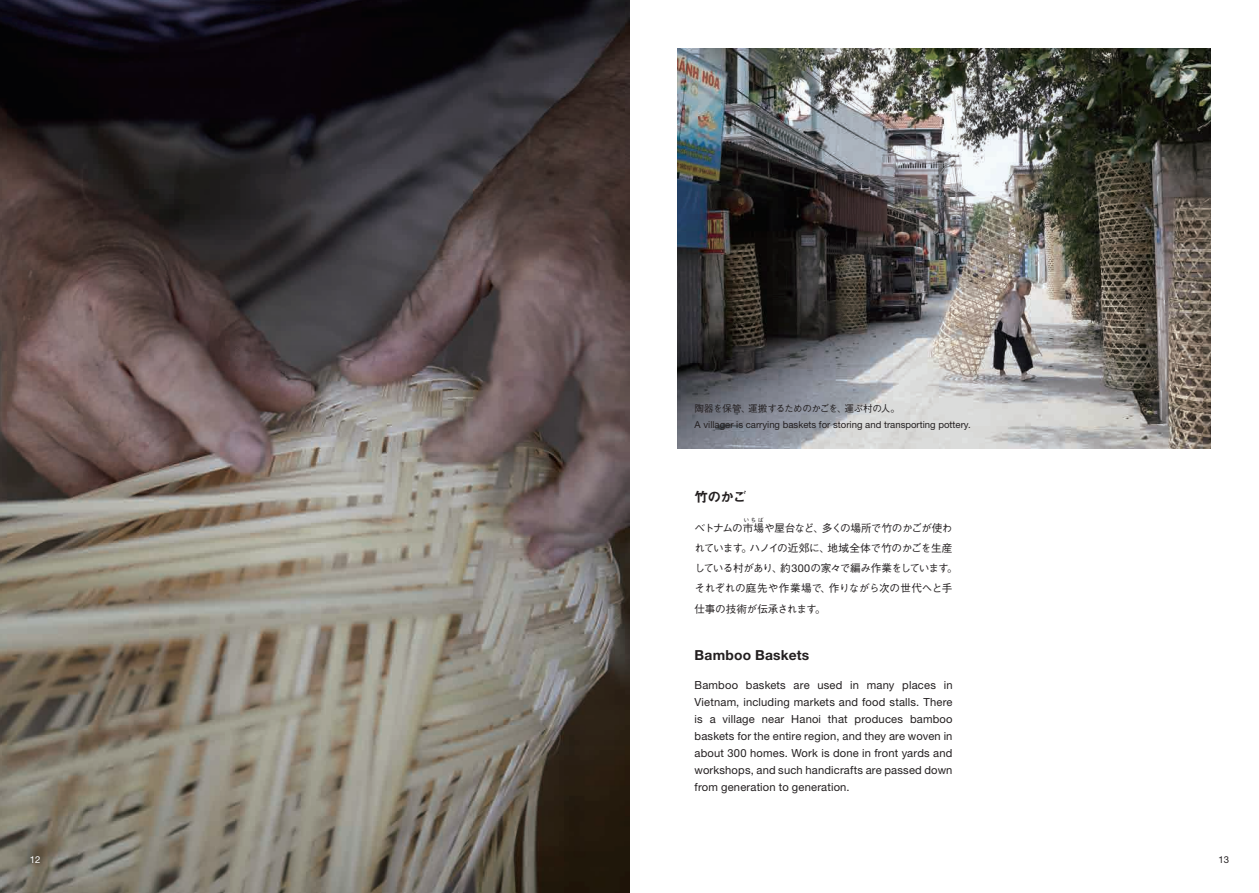
<style>
.page{position:relative;width:1259px;height:893px;background:#fff}
.page>*{position:absolute;margin:0;border:0;box-sizing:border-box;transform-origin:0 0}
.t1{font:700 13.8px "Helvetica Neue LT Std";letter-spacing:.015em;color:#231f20}
.t2{font:13.8px "Midashi Go Pro MB31";color:#231f20}
.t3{font:11.1px/17px "Helvetica Neue LT Std";letter-spacing:.015em;color:#231f20;text-align:justify}
.t4{font:500 10.65px/20.2px "Gothic BBB Pr 6 N";letter-spacing:-.045em;color:#231f20}
.t5{font:9.6px "Helvetica Neue LT Std";color:#231f20}
.t6{font:500 9.6px "Gothic BBB Pro";letter-spacing:-.045em;color:#231f20}
.t7{font:9.6px "Helvetica Neue LT Std";color:#fff}
.t8{font:500 5.25px "Gothic BBB Pr 6 N";color:#231f20}
.s1{font-family:"Gothic BBB Pro"}
.s2{font-family:"Helvetica Neue LT Std";font-weight:400;font-size:10.8px}
</style>
<div class="page">
<img style="left:0;top:0;width:629px;height:893px">
<img style="left:677px;top:48px;width:533px;height:401px">
<p class="t6" style="left:694px;top:401px;width:207px">陶器を保管、運搬するためのかごを、運ぶ村の人。</p>
<p class="t5" style="left:694px;top:419px;width:278px">A villager is carrying baskets for storing and transporting pottery.</p>
<p class="t2" style="left:694px;top:486px;width:54px">竹のかご</p>
<p class="t8" style="left:744px;top:516px;width:21px">いちば</p>
<p class="t4" style="left:694px;top:537px;width:265px">れています<span class="s1">。</span>ハノイの近郊に<span class="s1">、</span>地域全体で竹のかごを生産している村があり<span class="s1">、</span>約<span class="s2">300</span>の家々で編み作業をしています<span class="s1">。</span>それぞれの庭先や作業場で<span class="s1">、</span>作りながら次の世代へと手仕事の技術が伝承されます<span class="s1">。</span></p>
<p class="t4" style="left:694px;top:517px;width:259px">ベトナムの市場や屋台など<span class="s1">、</span>多くの場所で竹のかごが使わ</p>
<p class="t1" style="left:694px;top:646px;width:116px">Bamboo Baskets</p>
<p class="t3" style="left:694px;top:676px;width:259px">Bamboo baskets are used in many places in Vietnam, including markets and food stalls. There is a village near Hanoi that produces bamboo baskets for the entire region, and they are woven in about 300 homes. Work is done in front yards and workshops, and such handicrafts are passed down from generation to generation.</p>
<p class="t7" style="left:30px;top:854px;width:12px">12</p>
<p class="t5" style="left:1218px;top:854px;width:12px">13</p>
</div>
